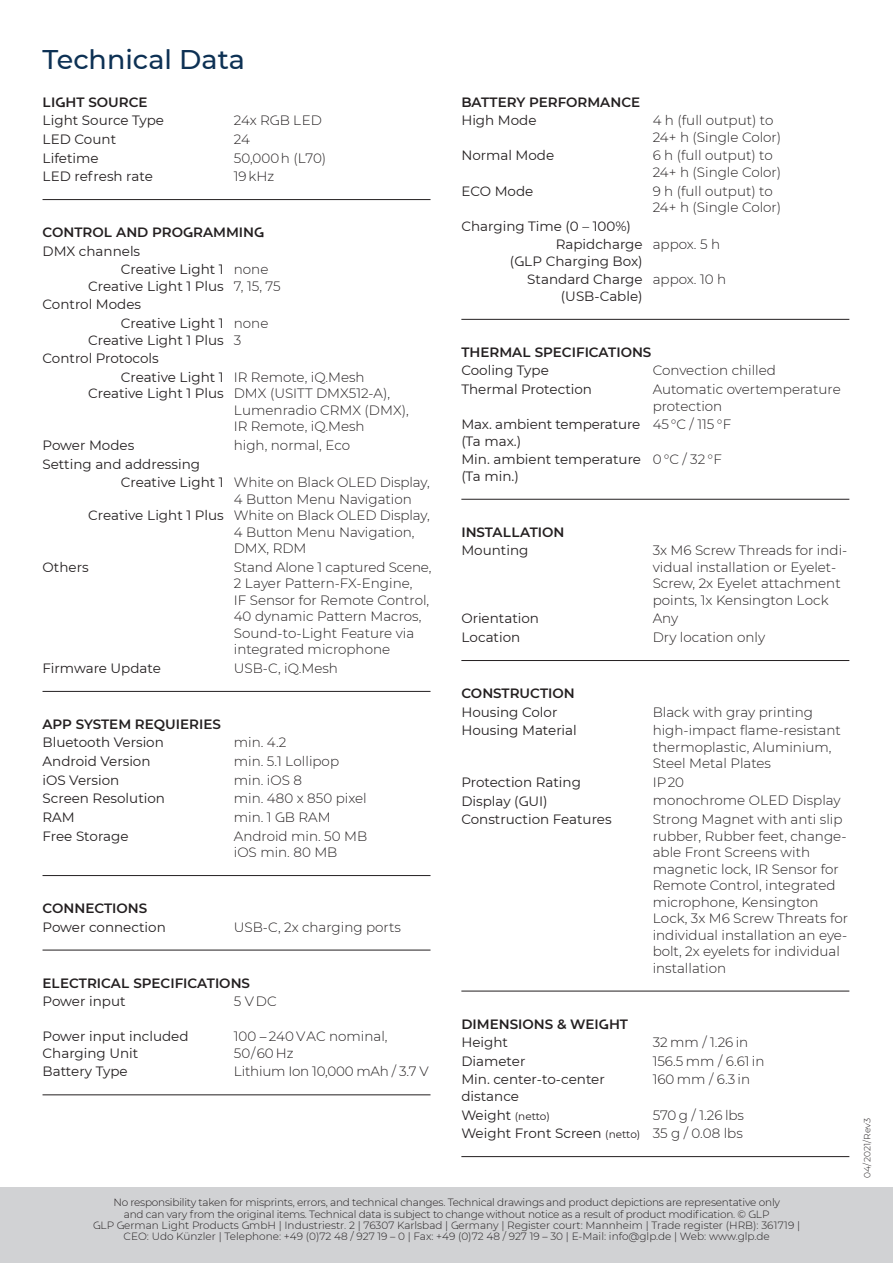
<style>
.page{position:relative;width:893px;height:1263px;background:#fff}
.page>*{position:absolute;margin:0;border:0;box-sizing:border-box;transform-origin:0 0}
.t1{font:500 27px "Ger Li Pro";color:#0d3154}
.t2{font:300 13.5px/16.5px "Ger Li Pro";color:#231f20}
.t3{font:13.5px/18.6px "Ger Li Pro";color:#231f20}
.t4{font:600 13.5px "Ger Li Pro";color:#231f20}
.t5{font:300 13.5px "Ger Li Pro";letter-spacing:-.02em;color:#231f20}
.t6{font:300 10.5px/11.2px "Ger Li Pro";letter-spacing:-.02em;color:#231f20;text-align:center}
.t7{font:10.5px "Ger Li Pro";letter-spacing:-.005em;color:#231f20}
.t8{font:300 9px "Ger Li Pro";color:#231f20}
.s1{font-size:13.5px}
.s2{font-size:10.5px}
</style>
<div class="page">
<div style="left:0;top:1187px;width:893px;height:76px;background:#d1d2d4"></div>
<hr style="left:43px;top:199px;width:387px;height:1px;background:#231f20">
<hr style="left:43px;top:691px;width:387px;height:1px;background:#231f20">
<hr style="left:43px;top:875px;width:387px;height:1px;background:#231f20">
<hr style="left:43px;top:950px;width:387px;height:1px;background:#231f20">
<hr style="left:43px;top:1094px;width:387px;height:1px;background:#231f20">
<hr style="left:461px;top:319px;width:388px;height:1px;background:#231f20">
<hr style="left:461px;top:499px;width:388px;height:1px;background:#231f20">
<hr style="left:461px;top:660px;width:388px;height:1px;background:#231f20">
<hr style="left:461px;top:991px;width:388px;height:1px;background:#231f20">
<hr style="left:461px;top:1156px;width:388px;height:1px;background:#231f20">
<h1 class="t1" style="left:43px;top:40px;width:204px">Technical Data</h1>
<p class="t4" style="left:43px;top:92px;width:107px">LIGHT SOURCE</p>
<p class="t3" style="left:43px;top:111px;width:123px">Light Source Type<br>LED Count<br>Lifetime<br>LED refresh rate</p>
<p class="t2" style="left:234px;top:111px;width:94px;line-height:18.6px">24x RGB LED<br>24<br>50,000 h (L70)<br>19 kHz</p>
<p class="t4" style="left:43px;top:223px;width:223px">CONTROL AND PROGRAMMING</p>
<p class="t3" style="left:121px;top:241px;width:105px;text-indent:-78px">DMX channels<br>Creative Light 1</p>
<p class="t3" style="left:88px;top:276px;width:137px">Creative Light 1 Plus</p>
<p class="t3" style="left:43px;top:295px;width:100px">Control Modes</p>
<p class="t3" style="left:121px;top:313px;width:105px">Creative Light 1</p>
<p class="t3" style="left:88px;top:330px;width:137px">Creative Light 1 Plus</p>
<p class="t3" style="left:43px;top:349px;width:118px">Control Protocols</p>
<p class="t3" style="left:121px;top:367px;width:105px">Creative Light 1</p>
<p class="t3" style="left:88px;top:384px;width:137px">Creative Light 1 Plus</p>
<p class="t3" style="left:43px;top:435px;width:93px">Power Modes</p>
<p class="t3" style="left:43px;top:454px;width:159px">Setting and addressing</p>
<p class="t3" style="left:121px;top:473px;width:105px">Creative Light 1</p>
<p class="t3" style="left:88px;top:506px;width:137px">Creative Light 1 Plus</p>
<p class="t3" style="left:43px;top:557px;width:48px">Others</p>
<p class="t2" style="left:234px;top:261px;width:48px">none<br>7, 15, 75</p>
<p class="t2" style="left:234px;top:315px;width:36px">none<br>3</p>
<p class="t2" style="left:234px;top:368px;width:176px">IR Remote, iQ.Mesh<br>DMX (USITT DMX512-A),<br>Lumenradio CRMX (DMX),<br>IR Remote, iQ.Mesh</p>
<p class="t2" style="left:234px;top:436px;width:118px">high, normal, Eco</p>
<p class="t2" style="left:234px;top:474px;width:197px">White on Black OLED Display,<br>4 Button Menu Navigation<br>White on Black OLED Display,<br>4 Button Menu Navigation,<br>DMX, RDM</p>
<p class="t2" style="left:234px;top:558px;width:199px">Stand Alone 1 captured Scene,<br>2 Layer Pattern-FX-Engine,<br>IF Sensor for Remote Control,<br>40 dynamic Pattern Macros,<br>Sound-to-Light Feature via integrated microphone</p>
<p class="t2" style="left:234px;top:659px;width:106px">USB-C, iQ.Mesh</p>
<p class="t3" style="left:43px;top:658px;width:120px">Firmware Update</p>
<p class="t4" style="left:43px;top:714px;width:180px">APP SYSTEM REQUIERIES</p>
<p class="t3" style="left:43px;top:733px;width:124px">Bluetooth Version<br>Android Version iOS Version<br>Screen Resolution<br>RAM<br>Free Storage</p>
<p class="t2" style="left:234px;top:733px;width:135px;line-height:18.6px">min. 4.2<br>min. 5.1 Lollipop min. iOS 8<br>min. 480 x 850 pixel min. 1 GB RAM<br>Android min. 50 MB</p>
<p class="t2" style="left:234px;top:844px;width:105px">iOS min. 80 MB</p>
<p class="t4" style="left:43px;top:899px;width:106px">CONNECTIONS</p>
<p class="t3" style="left:43px;top:917px;width:125px">Power connection</p>
<p class="t2" style="left:234px;top:918px;width:169px">USB-C, 2x charging ports</p>
<p class="t4" style="left:43px;top:973px;width:209px">ELECTRICAL SPECIFICATIONS</p>
<p class="t3" style="left:43px;top:991px;width:85px">Power input</p>
<p class="t3" style="left:43px;top:1028px;width:148px;line-height:16.5px">Power input included<br>Charging Unit</p>
<p class="t3" style="left:43px;top:1062px;width:87px">Battery Type</p>
<p class="t2" style="left:234px;top:993px;width:44px">5 V DC</p>
<p class="t2" style="left:234px;top:1028px;width:155px">100 – 240 V AC nominal,<br>50/60 Hz</p>
<p class="t5" style="left:234px;top:1062px;width:196px">Lithium Ion 10,000 mAh / 3.7 V</p>
<p class="t4" style="left:461px;top:92px;width:180px">BATTERY PERFORMANCE</p>
<p class="t3" style="left:461px;top:111px;width:77px">High Mode</p>
<p class="t3" style="left:461px;top:146px;width:94px">Normal Mode</p>
<p class="t3" style="left:461px;top:181px;width:74px">ECO Mode</p>
<p class="t3" style="left:556px;top:216px;width:88px;text-indent:-94px">Charging Time (0 – 100%)<br>Rapidcharge</p>
<p class="t3" style="left:510px;top:251px;width:134px;text-align:right">(GLP Charging Box)<br>Standard Charge</p>
<p class="t3" style="left:561px;top:286px;width:83px">(USB-Cable)</p>
<p class="t2" style="left:653px;top:112px;width:130px">4 h (full output) to<br>24+ h (Single Color)</p>
<p class="t2" style="left:653px;top:147px;width:130px">6 h (full output) to<br>24+ h (Single Color)</p>
<p class="t2" style="left:653px;top:182px;width:130px">9 h (full output) to<br>24+ h (Single Color)</p>
<p class="t2" style="left:653px;top:236px;width:69px">appox. 5 h</p>
<p class="t2" style="left:653px;top:271px;width:75px">appox. 10 h</p>
<p class="t4" style="left:461px;top:342px;width:192px">THERMAL SPECIFICATIONS</p>
<p class="t3" style="left:461px;top:361px;width:132px">Cooling Type<br>Thermal Protection</p>
<p class="t3" style="left:461px;top:416px;width:180px;line-height:16.5px">Max. ambient temperature (Ta max.)</p>
<p class="t3" style="left:461px;top:451px;width:181px;line-height:16.5px">Min. ambient temperature (Ta min.)</p>
<p class="t2" style="left:653px;top:361px;width:190px;line-height:18.6px">Convection chilled<br>Automatic overtemperature</p>
<p class="t2" style="left:653px;top:396px;width:80px;line-height:18.6px">protection<br>45 °C / 115 °F</p>
<p class="t2" style="left:653px;top:451px;width:71px">0 °C / 32 °F</p>
<p class="t4" style="left:461px;top:522px;width:105px">INSTALLATION</p>
<p class="t3" style="left:461px;top:541px;width:69px">Mounting</p>
<p class="t3" style="left:461px;top:609px;width:79px">Orientation<br>Location</p>
<p class="t4" style="left:461px;top:684px;width:115px">CONSTRUCTION</p>
<p class="t3" style="left:461px;top:702px;width:117px">Housing Color<br>Housing Material</p>
<p class="t3" style="left:461px;top:772px;width:152px">Protection Rating<br>Display (GUI)<br>Construction Features</p>
<p class="t2" style="left:653px;top:542px;width:196px">3x M6 Screw Threads for indi&shy;vidual installation or Eyelet-<br>Screw, 2x Eyelet attachment points, 1x Kensington Lock</p>
<p class="t2" style="left:653px;top:609px;width:114px;line-height:18.6px">Any<br>Dry location only</p>
<p class="t2" style="left:653px;top:702px;width:190px;line-height:18.6px">Black with gray printing high-impact flame-resistant</p>
<p class="t2" style="left:653px;top:738px;width:180px">thermoplastic, Aluminium,<br>Steel Metal Plates</p>
<p class="t2" style="left:653px;top:772px;width:191px;line-height:18.6px">IP20<br>monochrome OLED Display<br>Strong Magnet with anti slip</p>
<p class="t2" style="left:653px;top:827px;width:197px">rubber, Rubber feet, change&shy;able Front Screens with magnetic lock, IR Sensor for<br>Remote Control, integrated microphone, Kensington<br>Lock, 3x M6 Screw Threats for individual installation an eye&shy;bolt, 2x eyelets for individual installation</p>
<p class="t4" style="left:461px;top:1014px;width:168px">DIMENSIONS &amp; WEIGHT</p>
<p class="t3" style="left:461px;top:1032px;width:145px">Height<br>Diameter<br>Min. center-to-center</p>
<p class="t3" style="left:461px;top:1086px;width:59px">distance</p>
<p class="t7" style="left:461px;top:1108px;width:90px"><span class="s1">Weight</span> (netto)</p>
<p class="t3" style="left:461px;top:1123px;width:180px">Weight Front Screen <span class="s2">(netto)</span></p>
<p class="t2" style="left:653px;top:1032px;width:113px;line-height:18.6px">32 mm / 1.26 in<br>156.5 mm / 6.61 in<br>160 mm / 6.3 in</p>
<p class="t2" style="left:653px;top:1105px;width:93px;line-height:18.6px">570 g / 1.26 lbs<br>35 g / 0.08 lbs</p>
<p class="t6" style="left:93px;top:1197px;width:708px">No responsibility taken for misprints, errors, and technical changes. Technical drawings and product depictions are representative only<br>and can vary from the original items. Technical data is subject to change without notice as a result of product modification. © GLP<br>GLP German Light Products GmbH | Industriestr. 2 | 76307 Karlsbad | Germany | Register court: Mannheim | Trade register (HRB): 361719 | CEO: Udo Künzler | Telephone: +49 (0)72 48 / 927 19 – 0 | Fax: +49 (0)72 48 / 927 19 – 30 | E-Mail: info@glp.de | Web: www.glp.de</p>
<p class="t8" style="left:861px;top:1177px;width:61px;rotate:-90deg">04/2021/Rev3</p>
</div>
